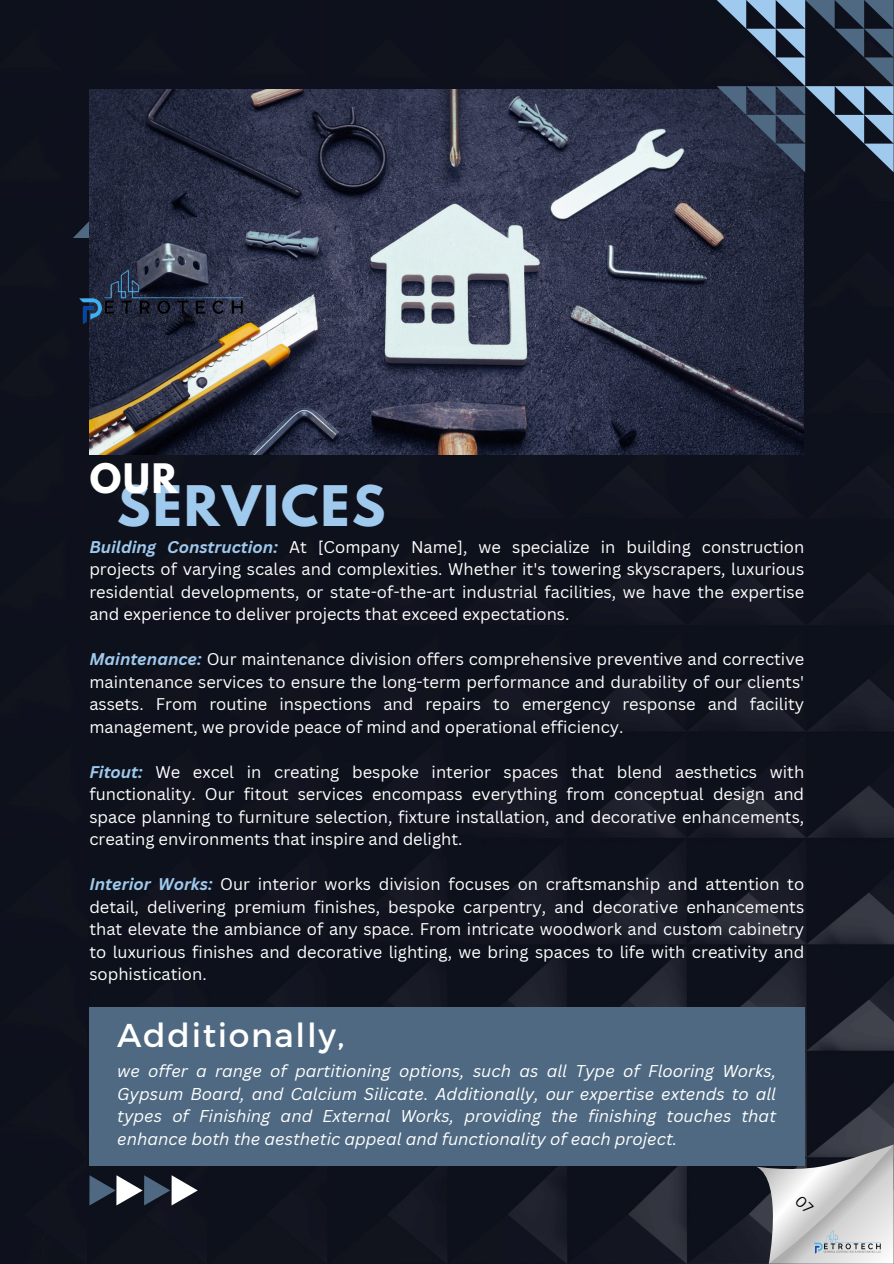
<style>
.page{position:relative;width:894px;height:1264px;background:#fff}
.page>*{position:absolute;margin:0;border:0;box-sizing:border-box;transform-origin:0 0}
.t1{font:700 49.5px "League Spartan";letter-spacing:.05em;color:#a0c9ee}
.t2{font:700 36px "League Spartan";color:#fff}
.t3{font:33px "Montserrat";letter-spacing:.05em;color:#fff}
.t4{font:italic 16.65px/22.5px "Canva Sans";color:#fff;text-align:justify}
.t5{font:16.5px/22.5px "Canva Sans";color:#fff;text-align:justify}
.s1{font-weight:700;font-style:italic;color:#a0c9ee}
</style>
<div class="page">
<img style="left:0;top:0;width:893px;height:1263px">
<div style="left:89px;top:1006px;width:714px;height:159px;background:#4e6981"></div>
<svg style="left:73px;top:220px;width:16px;height:18px"></svg>
<img style="left:89px;top:90px;width:714px;height:364px">
<svg style="left:716px;top:0;width:177px;height:172px;background:#344255"></svg>
<svg style="left:90px;top:1175px;width:107px;height:30px"></svg>
<img style="left:79px;top:267px;width:166px;height:60px">
<svg style="left:756px;top:1144px;width:137px;height:119px"></svg>
<h2 class="t2" style="left:90px;top:460px;width:89px">OUR</h2>
<p class="t1" style="left:117px;top:481px;width:269px">SERVICES</p>
<h1 class="t5" style="left:89px;top:535px;width:716px"><span class="s1">Building Construction:</span> At [Company Name], we specialize in building construction projects of varying scales and complexities. Whether it's towering skyscrapers, luxurious residential developments, or state-of-the-art industrial facilities, we have the expertise and experience to deliver projects that exceed expectations.</h1>
<p class="t5" style="left:89px;top:647px;width:716px"><span class="s1">Maintenance:</span> Our maintenance division offers comprehensive preventive and corrective maintenance services to ensure the long-term performance and durability of our clients' assets. From routine inspections and repairs to emergency response and facility management, we provide peace of mind and operational efficiency.</p>
<p class="t5" style="left:89px;top:760px;width:716px"><span class="s1">Fitout:</span> We excel in creating bespoke interior spaces that blend aesthetics with functionality. Our fitout services encompass everything from conceptual design and space planning to furniture selection, fixture installation, and decorative enhancements, creating environments that inspire and delight.</p>
<p class="t5" style="left:89px;top:872px;width:716px"><span class="s1">Interior Works:</span> Our interior works division focuses on craftsmanship and attention to detail, delivering premium finishes, bespoke carpentry, and decorative enhancements that elevate the ambiance of any space. From intricate woodwork and custom cabinetry to luxurious finishes and decorative lighting, we bring spaces to life with creativity and sophistication.</p>
<p class="t3" style="left:117px;top:1014px;width:229px">Additionally,</p>
<p class="t4" style="left:117px;top:1059px;width:660px">we offer a range of partitioning options, such as all Type of Flooring Works, Gypsum Board, and Calcium Silicate. Additionally, our expertise extends to all types of Finishing and External Works, providing the finishing touches that enhance both the aesthetic appeal and functionality of each project.</p>
</div>
